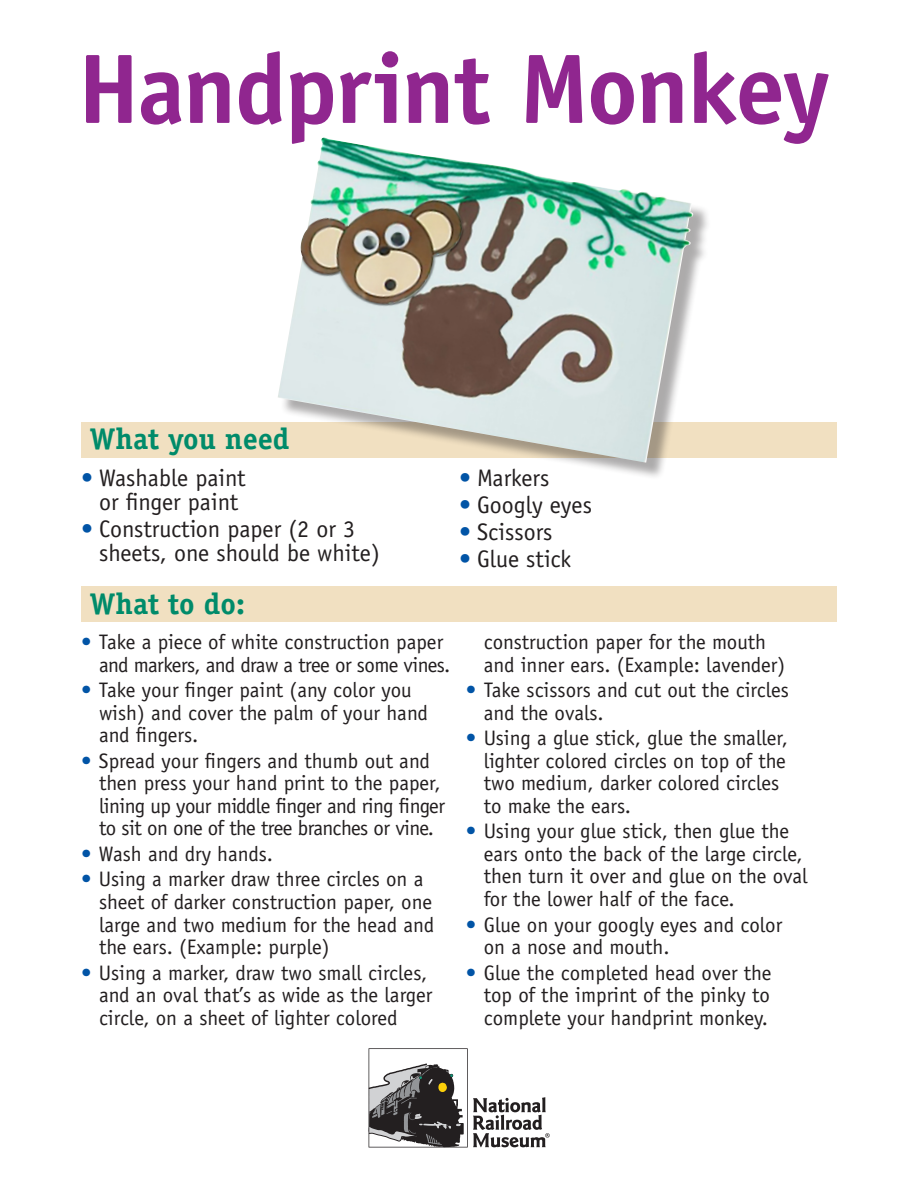
<style>
.page{position:relative;width:918px;height:1188px;background:#fff}
.page>*{position:absolute;margin:0;border:0;box-sizing:border-box;transform-origin:0 0}
.t1{font:700 99px "Officina Sans";letter-spacing:-.02em;color:#90268f}
.t2{font:700 30px "Officina Serif";color:#008b6a}
.t3{font:24px/24px "Officina Sans";color:#231f20;text-align:center}
.t4{font:21px/22.5px "Officina Sans";color:#231f20}
.t5{font:21px/22.5px "Officina Sans";letter-spacing:-.025em;color:#231f20}
.t6{font:21px/22.5px "Officina Sans";letter-spacing:-.02em;color:#231f20}
.s1{color:#0154a6}
</style>
<div class="page">
<svg style="left:368px;top:1048px;width:182px;height:100px"></svg>
<div style="left:81px;top:586px;width:756px;height:35px;background:#f1e0c1"></div>
<div style="left:81px;top:422px;width:756px;height:35px;background:#f1e0c1"></div>
<div style="left:281px;top:140px;width:431px;height:341px;background:#231f20;opacity:.38"></div>
<img style="left:278px;top:138px;width:415px;height:325px">
<p class="t1" style="left:78px;top:27px;width:754px">Handprint Monkey</p>
<p class="t2" style="left:90px;top:420px;width:201px">What you need</p>
<p class="t3" style="left:81px;top:466px;width:166px"><span class="s1">•</span> Washable paint or finger paint</p>
<p class="t3" style="left:99px;top:517px;width:282px;text-align:left;text-indent:-18px"><span class="s1">•</span> Construction paper (2 or 3 sheets, one should be white)</p>
<p class="t2" style="left:90px;top:585px;width:157px">What to do:</p>
<p class="t6" style="left:99px;top:631px;width:353px;text-indent:-18px"><span class="s1">•</span> Take a piece of white construction paper and markers, and draw a tree or some vines.</p>
<p class="t4" style="left:99px;top:679px;width:331px;text-indent:-18px"><span class="s1">•</span> Take your finger paint (any color you wish) and cover the palm of your hand and fingers.</p>
<p class="t5" style="left:99px;top:749px;width:348px;text-indent:-18px"><span class="s1">•</span> Spread your fingers and thumb out and then press your hand print to the paper, lining up your middle finger and ring finger to sit on one of the tree branches or vine.</p>
<p class="t4" style="left:81px;top:843px;width:193px"><span class="s1">•</span> Wash and dry hands.</p>
<p class="t4" style="left:99px;top:868px;width:337px;text-indent:-18px"><span class="s1">•</span> Using a marker draw three circles on a sheet of darker construction paper, one large and two medium for the head and the ears. (Example: purple)</p>
<p class="t4" style="left:99px;top:961px;width:335px;text-indent:-18px"><span class="s1">•</span> Using a marker, draw two small circles, and an oval that’s as wide as the larger circle, on a sheet of lighter colored</p>
<p class="t3" style="left:459px;top:466px;width:92px"><span class="s1">•</span> Markers</p>
<p class="t3" style="left:459px;top:493px;width:135px"><span class="s1">•</span> Googly eyes</p>
<p class="t3" style="left:459px;top:520px;width:95px"><span class="s1">•</span> Scissors</p>
<p class="t3" style="left:459px;top:547px;width:114px"><span class="s1">•</span> Glue stick</p>
<p class="t4" style="left:484px;top:631px;width:303px">construction paper for the mouth and inner ears. (Example: lavender)</p>
<p class="t4" style="left:484px;top:679px;width:307px;text-indent:-18px"><span class="s1">•</span> Take scissors and cut out the circles and the ovals.</p>
<p class="t4" style="left:484px;top:727px;width:306px;text-indent:-18px"><span class="s1">•</span> Using a glue stick, glue the smaller, lighter colored circles on top of the two medium, darker colored circles to make the ears.</p>
<p class="t4" style="left:484px;top:820px;width:325px;text-indent:-18px"><span class="s1">•</span> Using your glue stick, then glue the ears onto the back of the large circle, then turn it over and glue on the oval for the lower half of the face.</p>
<p class="t4" style="left:484px;top:913px;width:300px;text-indent:-18px"><span class="s1">•</span> Glue on your googly eyes and color on a nose and mouth.</p>
<p class="t4" style="left:484px;top:961px;width:289px;text-align:justify;text-indent:-18px"><span class="s1">•</span> Glue the completed head over the top of the imprint of the pinky to complete your handprint monkey.</p>
</div>
